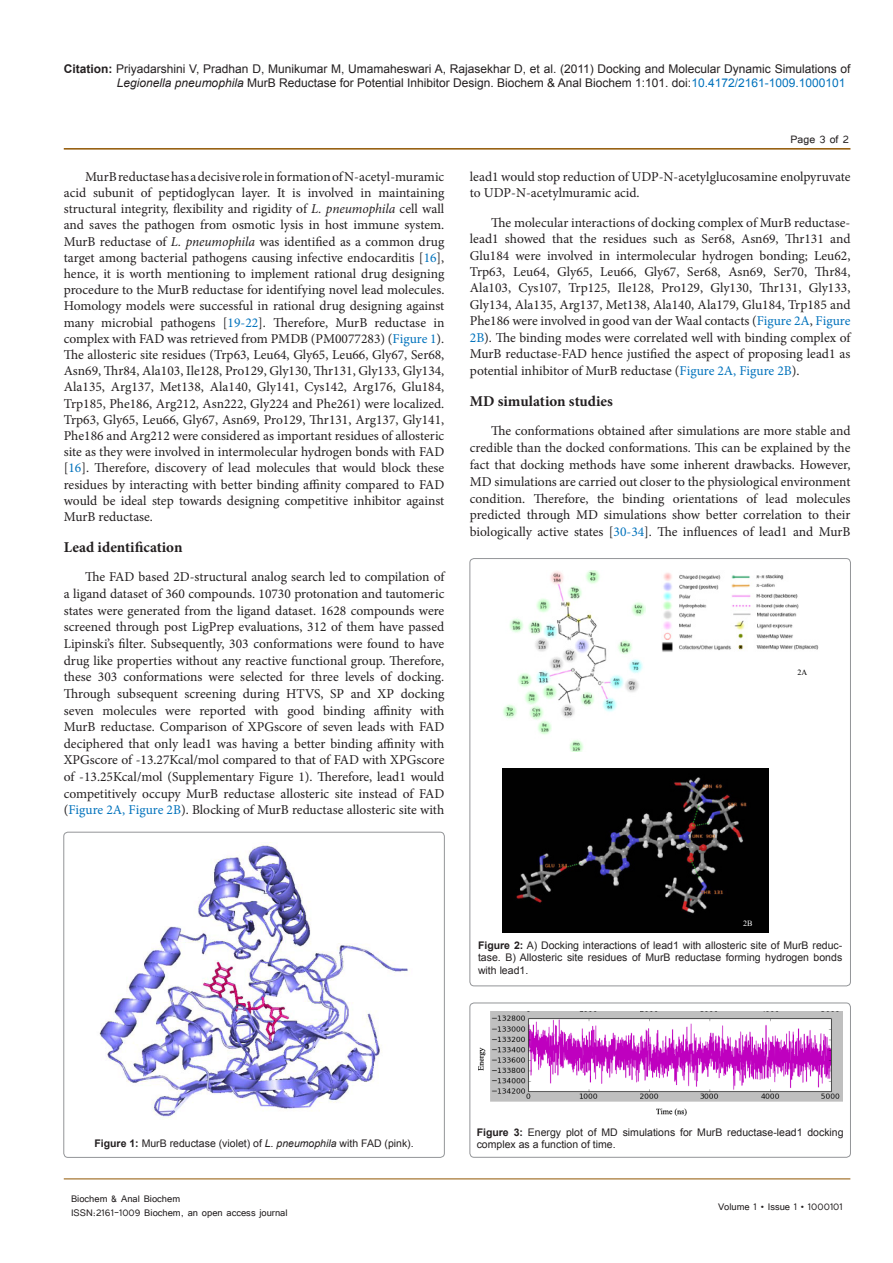
<style>
.page{position:relative;width:893px;height:1263px;background:#fff}
.page>*{position:absolute;margin:0;border:0;box-sizing:border-box;transform-origin:0 0}
.t1{font:700 15px "Minion Pro";color:#231f20}
.t2{font:13.5px/16.2px "Minion Pro";color:#231f20;text-align:justify}
.t3{font:13.5px "Tunga";color:#231f20}
.t4{font:12px/14.4px "Arial";color:#231f20}
.t5{font:12px/14.4px "Tunga";color:#231f20}
.t6{font:10.5px/12.6px "Arial";color:#231f20;text-align:justify}
.t7{font:7.95px "Times New Roman";color:#000}
.t8{font:7.95px "Times New Roman";color:#fff}
.s1{font-weight:700}
.s2{font-style:italic}
.s3{color:#0072bc}
</style>
<div class="page">
<hr style="left:64px;top:148px;width:786px;height:2px;background:#905500">
<hr style="left:64px;top:1179px;width:786px;height:1px;background:#905500">
<img style="left:99px;top:842px;width:309px;height:276px">
<div style="left:64px;top:832px;width:380px;height:325px;border:1px solid #939598;border-radius:4px"></div>
<img style="left:661px;top:572px;width:158px;height:80px">
<img style="left:503px;top:571px;width:142px;height:180px">
<img style="left:502px;top:768px;width:266px;height:165px">
<img style="left:478px;top:1012px;width:364px;height:104px">
<div style="left:470px;top:1003px;width:380px;height:154px;border:1px solid #939598;border-radius:4px"></div>
<p class="t4" style="left:117px;top:61px;width:735px;text-indent:-53px"><span class="s1">Citation:</span> Priyadarshini V, Pradhan D, Munikumar M, Umamaheswari A, Rajasekhar D, et al. (2011) Docking and Molecular Dynamic Simulations of<br><span class="s2">Legionella pneumophila</span> MurB Reductase for Potential Inhibitor Design. Biochem &amp; Anal Biochem 1:101. doi:<span class="s3">10.4172/2161-1009.1000101</span></p>
<p class="t2" style="left:64px;top:168px;width:382px;text-indent:21px">MurB reductase has a decisive role in formation of N-acetyl‐muramic acid subunit of peptidoglycan layer. It is involved in maintaining structural integrity, flexibility and rigidity of <span class="s2">L. pneumophila</span> cell wall and saves the pathogen from osmotic lysis in host immune system.<br>MurB reductase of <span class="s2">L. pneumophila</span> was identified as a common drug target among bacterial pathogens causing infective endocarditis [<span class="s3">16</span>], hence, it is worth mentioning to implement rational drug designing procedure to the MurB reductase for identifying novel lead molecules.<br>Homology models were successful in rational drug designing against many microbial pathogens [<span class="s3">19-22</span>]. Therefore, MurB reductase in complex with FAD was retrieved from PMDB (PM0077283) (<span class="s3">Figure 1</span>).<br>The allosteric site residues (Trp63, Leu64, Gly65, Leu66, Gly67, Ser68, Asn69, Thr84, Ala103, Ile128, Pro129, Gly130, Thr131, Gly133, Gly134, Ala135, Arg137, Met138, Ala140, Gly141, Cys142, Arg176, Glu184, Trp185, Phe186, Arg212, Asn222, Gly224 and Phe261) were localized.<br>Trp63, Gly65, Leu66, Gly67, Asn69, Pro129, Thr131, Arg137, Gly141, Phe186 and Arg212 were considered as important residues of allosteric site as they were involved in intermolecular hydrogen bonds with FAD [<span class="s3">16</span>]. Therefore, discovery of lead molecules that would block these residues by interacting with better binding affinity compared to FAD would be ideal step towards designing competitive inhibitor against MurB reductase.</p>
<p class="t1" style="left:64px;top:537px;width:120px">Lead identification</p>
<p class="t2" style="left:64px;top:569px;width:382px;line-height:16.6px;text-indent:21px">The FAD based 2D-structural analog search led to compilation of a ligand dataset of 360 compounds. 10730 protonation and tautomeric states were generated from the ligand dataset. 1628 compounds were screened through post LigPrep evaluations, 312 of them have passed Lipinski’s filter. Subsequently, 303 conformations were found to have drug like properties without any reactive functional group. Therefore, these 303 conformations were selected for three levels of docking.<br>Through subsequent screening during HTVS, SP and XP docking seven molecules were reported with good binding affinity with MurB reductase. Comparison of XPGscore of seven leads with FAD deciphered that only lead1 was having a better binding affinity with XPGscore of -13.27Kcal/mol compared to that of FAD with XPGscore of -13.25Kcal/mol (Supplementary Figure 1). Therefore, lead1 would competitively occupy MurB reductase allosteric site instead of FAD (<span class="s3">Figure 2A, Figure 2B</span>). Blocking of MurB reductase allosteric site with</p>
<p class="t3" style="left:791px;top:131px;width:60px">Page 3 of 2</p>
<p class="t2" style="left:470px;top:168px;width:382px">lead1 would stop reduction of UDP‐N-acetylglucosamine enolpyruvate to UDP‐N‐acetylmuramic acid.</p>
<p class="t2" style="left:470px;top:214px;width:382px;text-indent:21px">The molecular interactions of docking complex of MurB reductase&shy;lead1 showed that the residues such as Ser68, Asn69, Thr131 and Glu184 were involved in intermolecular hydrogen bonding; Leu62, Trp63, Leu64, Gly65, Leu66, Gly67, Ser68, Asn69, Ser70, Thr84, Ala103, Cys107, Trp125, Ile128, Pro129, Gly130, Thr131, Gly133, Gly134, Ala135, Arg137, Met138, Ala140, Ala179, Glu184, Trp185 and Phe186 were involved in good van der Waal contacts (<span class="s3">Figure 2A</span>, <span class="s3">Figure 2B</span>). The binding modes were correlated well with binding complex of MurB reductase-FAD hence justified the aspect of proposing lead1 as potential inhibitor of MurB reductase (<span class="s3">Figure 2A, Figure 2B</span>).</p>
<p class="t1" style="left:470px;top:390px;width:145px">MD simulation studies</p>
<p class="t2" style="left:470px;top:423px;width:382px;line-height:16.8px;text-indent:21px">The conformations obtained after simulations are more stable and credible than the docked conformations. This can be explained by the fact that docking methods have some inherent drawbacks. However, MD simulations are carried out closer to the physiological environment condition. Therefore, the binding orientations of lead molecules predicted through MD simulations show better correlation to their biologically active states [<span class="s3">30-34</span>]. The influences of lead1 and MurB</p>
<p class="t7" style="left:797px;top:667px;width:11px">2A</p>
<p class="t8" style="left:743px;top:918px;width:11px">2B</p>
<p class="t6" style="left:478px;top:939px;width:366px"><span class="s1">Figure 2:</span> A) Docking interactions of lead1 with allosteric site of MurB reduc&shy;tase. B) Allosteric site residues of MurB reductase forming hydrogen bonds with lead1.</p>
<p class="t6" style="left:94px;top:1137px;width:321px"><span class="s1">Figure 1:</span> MurB reductase (violet) of <span class="s2">L. pneumophila</span> with FAD (pink).</p>
<p class="t5" style="left:71px;top:1190px;width:218px">Biochem &amp; Anal Biochem<br>ISSN:2161-1009 Biochem, an open access journal</p>
<p class="t6" style="left:477px;top:1126px;width:368px"><span class="s1">Figure 3:</span> Energy plot of MD simulations for MurB reductase-lead1 docking complex as a function of time.</p>
<p class="t5" style="left:718px;top:1199px;width:126px">Volume 1 • Issue 1 • 1000101</p>
</div>
